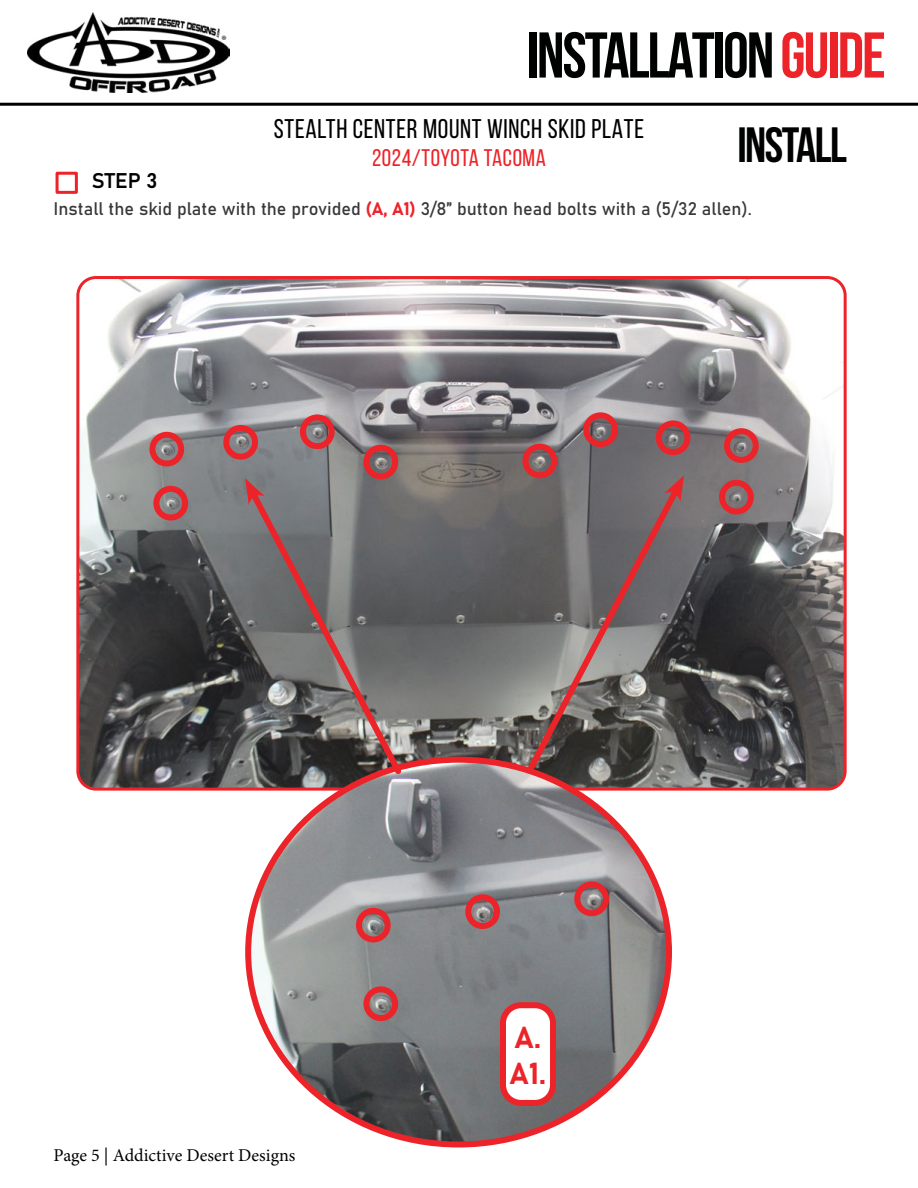
<style>
.page{position:relative;width:918px;height:1188px;background:#fff}
.page>*{position:absolute;margin:0;border:0;box-sizing:border-box;transform-origin:0 0}
.t1{font:700 64.5px "Bebas Neue";letter-spacing:-.03em;color:#000101}
.t2{font:700 49.5px "Bebas Neue";letter-spacing:-.03em;color:#000101}
.t3{font:30px/36px "Bahnschrift";color:#ec2329}
.t4{font:27px "Bebas Neue";letter-spacing:.025em;color:#000}
.t5{font:24px "Bebas Neue";letter-spacing:.025em;color:#ec2329}
.t6{font:21px "Bahnschrift";color:#000}
.t7{font:18px "Bahnschrift";color:#383838}
.t8{font:18px "Minion Pro";color:#000}
.s1{color:#ec2329}
</style>
<div class="page">
<hr style="left:0;top:103px;width:918px;height:3px;background:#000">
<img style="left:27px;top:12px;width:203px;height:80px">
<div style="left:56px;top:172px;width:22px;height:22px;border:3px solid #ec2329"></div>
<img style="left:80px;top:280px;width:763px;height:507px">
<div style="left:76px;top:276px;width:771px;height:515px;border:3px solid #ec2329;border-radius:18px"></div>
<img style="left:248px;top:760px;width:421px;height:381px">
<div style="left:153px;top:486px;width:35px;height:35px;border:6px solid #ec2329;border-radius:50%"></div>
<div style="left:719px;top:480px;width:35px;height:35px;border:6px solid #ec2329;border-radius:50%"></div>
<div style="left:724px;top:428px;width:35px;height:35px;border:6px solid #ec2329;border-radius:50%"></div>
<div style="left:656px;top:420px;width:34px;height:35px;border:6px solid #ec2329;border-radius:50%"></div>
<div style="left:583px;top:412px;width:35px;height:35px;border:6px solid #ec2329;border-radius:50%"></div>
<div style="left:522px;top:444px;width:35px;height:34px;border:6px solid #ec2329;border-radius:50%"></div>
<div style="left:363px;top:445px;width:35px;height:34px;border:6px solid #ec2329;border-radius:50%"></div>
<div style="left:300px;top:414px;width:35px;height:35px;border:6px solid #ec2329;border-radius:50%"></div>
<div style="left:223px;top:425px;width:35px;height:35px;border:6px solid #ec2329;border-radius:50%"></div>
<div style="left:149px;top:432px;width:35px;height:34px;border:6px solid #ec2329;border-radius:50%"></div>
<svg style="left:244px;top:483px;width:162px;height:296px;background:#716a6a"></svg>
<svg style="left:245px;top:478px;width:20px;height:27px"></svg>
<svg style="left:523px;top:480px;width:162px;height:296px;background:#706767"></svg>
<svg style="left:664px;top:475px;width:20px;height:27px"></svg>
<div style="left:503px;top:1005px;width:50px;height:98px;background:#fff;border-radius:18px"></div>
<div style="left:500px;top:1002px;width:56px;height:104px;border:6px solid #ec2329;border-radius:18px"></div>
<div style="left:363px;top:986px;width:35px;height:35px;border:6px solid #ec2329;border-radius:50%"></div>
<div style="left:356px;top:908px;width:35px;height:35px;border:6px solid #ec2329;border-radius:50%"></div>
<div style="left:465px;top:894px;width:35px;height:35px;border:6px solid #ec2329;border-radius:50%"></div>
<div style="left:574px;top:881px;width:35px;height:35px;border:6px solid #ec2329;border-radius:50%"></div>
<h1 class="t1" style="left:527px;top:20px;width:361px">INSTALLATION<span class="s1">guide</span></h1>
<h3 class="t4" style="left:274px;top:114px;width:372px">STEALTH CENTER MOUNT WINCH SKID PLATE</h3>
<h3 class="t5" style="left:372px;top:145px;width:175px">2024/TOYOTA TACOMA</h3>
<h2 class="t2" style="left:737px;top:117px;width:111px">INSTALL</h2>
<p class="t6" style="left:92px;top:165px;width:67px">STEP 3</p>
<p class="t7" style="left:54px;top:195px;width:700px">Install the skid plate with the provided <span class="s1">(A, A1)</span> 3/8” button head bolts with a (5/32 allen).</p>
<p class="t8" style="left:54px;top:1143px;width:243px">Page 5 | Addictive Desert Designs</p>
<h3 class="t3" style="left:510px;top:1017px;width:38px">A.<br>A1.</h3>
</div>
